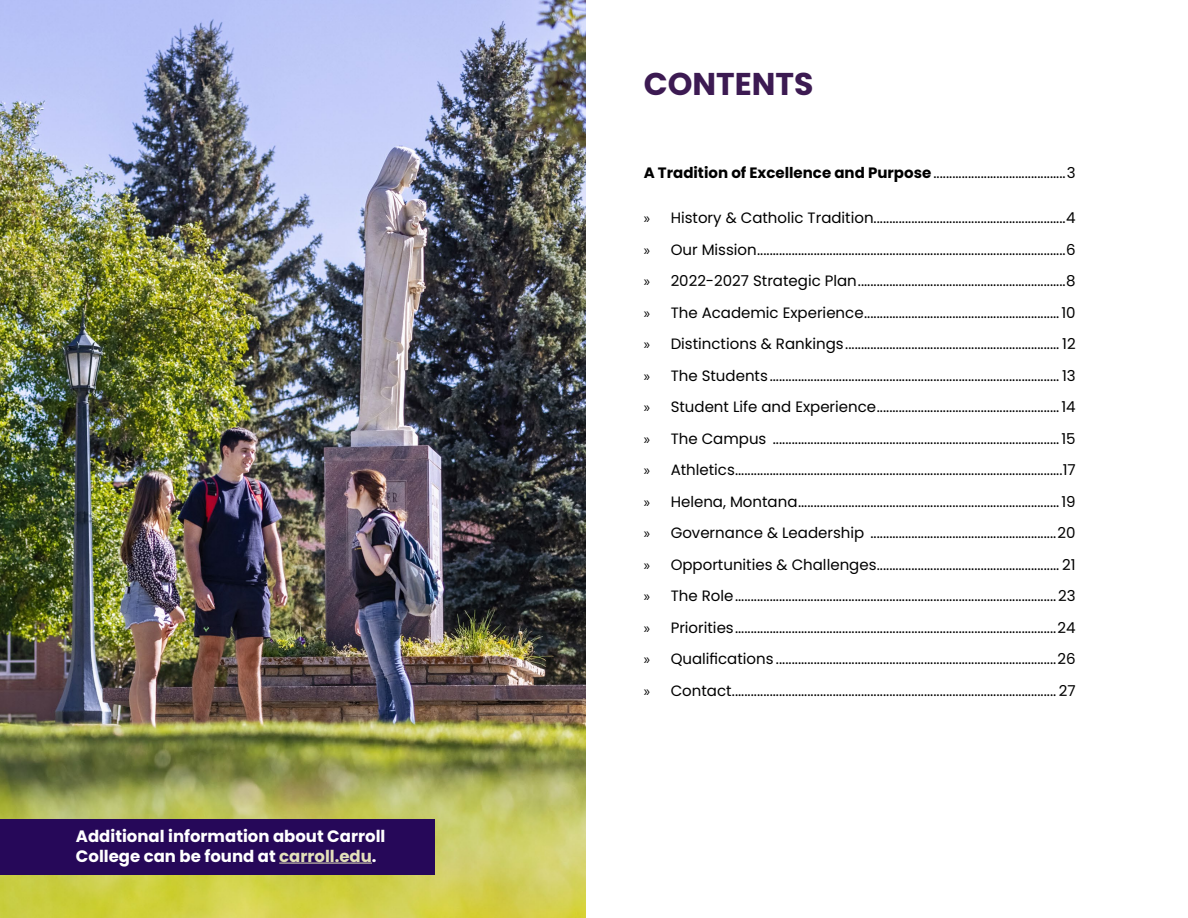
<style>
.page{position:relative;width:1188px;height:918px;background:#fff}
.page>*{position:absolute;margin:0;border:0;box-sizing:border-box;transform-origin:0 0}
.t1{font:700 31.5px "Poppins";color:#3c1a52}
.t2{font:700 16.5px/19.8px "Poppins";color:#fff}
.t3{font:15px/31.5px "Poppins";color:#000;text-align:justify}
.s1{color:#e3e0ba}
.s2{font-weight:700}
.s3{font-family:"Myriad Pro"}
</style>
<div class="page">
<img style="left:0;top:0;width:586px;height:918px">
<div style="left:0;top:820px;width:434px;height:55px;background:#260859"></div>
<hr style="left:279px;top:863px;width:93px;height:1px;background:#e3e0ba">
<p class="t2" style="left:76px;top:826px;width:311px">Additional information about Carroll<br>College can be found at <span class="s1">carroll.edu</span>.</p>
<h1 class="t1" style="left:644px;top:66px;width:171px">CONTENTS</h1>
<p class="t3" style="left:644px;top:157px;width:433px"><span class="s2">A Tradition of Excellence and Purpose</span>..........................................3</p>
<p class="t3" style="left:644px;top:202px;width:434px"><span class="s3">»</span> History &amp; Catholic Tradition.............................................................4 <span class="s3">»</span> Our Mission..................................................................................................6 <span class="s3">»</span> 2022-2027 Strategic Plan..................................................................8 <span class="s3">»</span> The Academic Experience..............................................................10 <span class="s3">»</span> Distinctions &amp; Rankings.................................................................... 12 <span class="s3">»</span> The Students............................................................................................ 13 <span class="s3">»</span> Student Life and Experience..........................................................14 <span class="s3">»</span> The Campus ...........................................................................................15 <span class="s3">»</span> Athletics........................................................................................................17 <span class="s3">»</span> Helena, Montana...................................................................................19 <span class="s3">»</span> Governance &amp; Leadership ...........................................................20 <span class="s3">»</span> Opportunities &amp; Challenges.......................................................... 21 <span class="s3">»</span> The Role......................................................................................................23 <span class="s3">»</span> Priorities......................................................................................................24 <span class="s3">»</span> Qualifications .........................................................................................26 <span class="s3">»</span> Contact....................................................................................................... 27</p>
</div>
